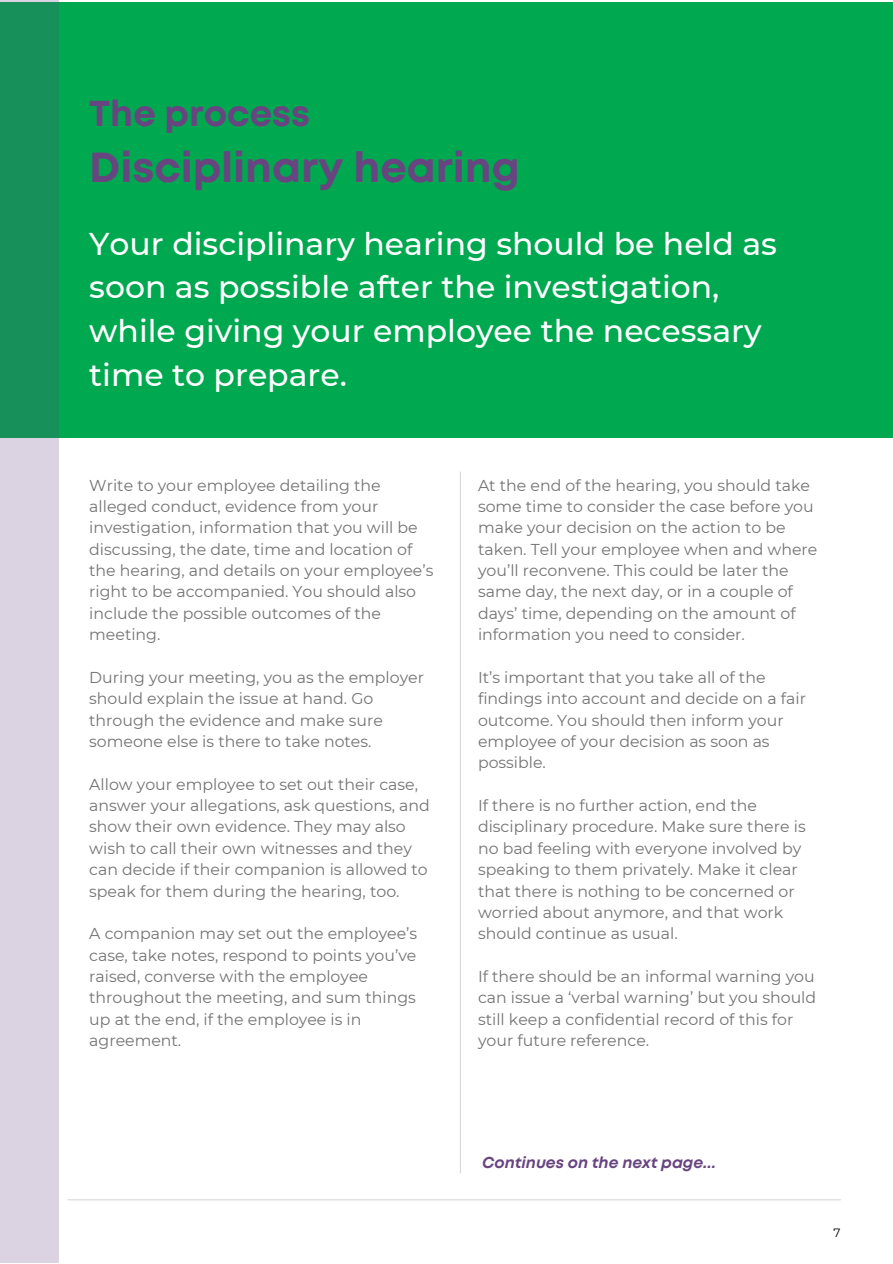
<style>
.page{position:relative;width:893px;height:1264px;background:#fff}
.page>*{position:absolute;margin:0;border:0;box-sizing:border-box;transform-origin:0 0}
.t1{font:700 42px "Mont";color:#684581}
.t2{font:700 36px "Mont";color:#684581}
.t3{font:500 31.5px/43.8px "Montserrat";color:#fff}
.t4{font:15.75px/21.3px "Montserrat";color:#737373}
.t5{font:italic 700 15.75px "Mont";color:#684581}
.t6{font:12px "Montserrat";color:#000}
</style>
<div class="page">
<hr style="left:68px;top:1199px;width:772px;height:1px;background:#d9d9d9">
<div style="left:0;top:2px;width:892px;height:435px;background:#00a84f"></div>
<svg style="left:0;top:0;width:58px;height:1262px;background:#97bbb2"></svg>
<hr style="left:460px;top:471px;width:1px;height:702px;background:#d9d9d9">
<h2 class="t2" style="left:89px;top:100px;width:222px">The process</h2>
<h1 class="t1" style="left:89px;top:152px;width:432px">Disciplinary hearing</h1>
<h3 class="t3" style="left:89px;top:221px;width:689px">Your disciplinary hearing should be held as soon as possible after the investigation, while giving your employee the necessary time to prepare.</h3>
<p class="t4" style="left:89px;top:474px;width:346px">Write to your employee detailing the alleged conduct, evidence from your investigation, information that you will be discussing, the date, time and location of the hearing, and details on your employee’s right to be accompanied. You should also include the possible outcomes of the meeting.</p>
<p class="t4" style="left:89px;top:666px;width:336px">During your meeting, you as the employer should explain the issue at hand. Go through the evidence and make sure someone else is there to take notes.</p>
<p class="t4" style="left:89px;top:773px;width:342px">Allow your employee to set out their case, answer your allegations, ask questions, and show their own evidence. They may also wish to call their own witnesses and they can decide if their companion is allowed to speak for them during the hearing, too.</p>
<p class="t4" style="left:89px;top:923px;width:329px">A companion may set out the employee’s case, take notes, respond to points you’ve raised, converse with the employee throughout the meeting, and sum things up at the end, if the employee is in agreement.</p>
<p class="t4" style="left:478px;top:474px;width:341px">At the end of the hearing, you should take some time to consider the case before you make your decision on the action to be taken. Tell your employee when and where you’ll reconvene. This could be later the same day, the next day, or in a couple of days’ time, depending on the amount of information you need to consider.</p>
<p class="t4" style="left:478px;top:666px;width:329px">It’s important that you take all of the findings into account and decide on a fair outcome. You should then inform your employee of your decision as soon as possible.</p>
<p class="t4" style="left:478px;top:794px;width:329px">If there is no further action, end the disciplinary procedure. Make sure there is no bad feeling with everyone involved by speaking to them privately. Make it clear that there is nothing to be concerned or worried about anymore, and that work should continue as usual.</p>
<p class="t4" style="left:478px;top:965px;width:339px">If there should be an informal warning you can issue a ‘verbal warning’ but you should still keep a confidential record of this for your future reference.</p>
<p class="t5" style="left:482px;top:1156px;width:235px">Continues on the next page...</p>
<p class="t6" style="left:833px;top:1225px;width:9px">7</p>
</div>
